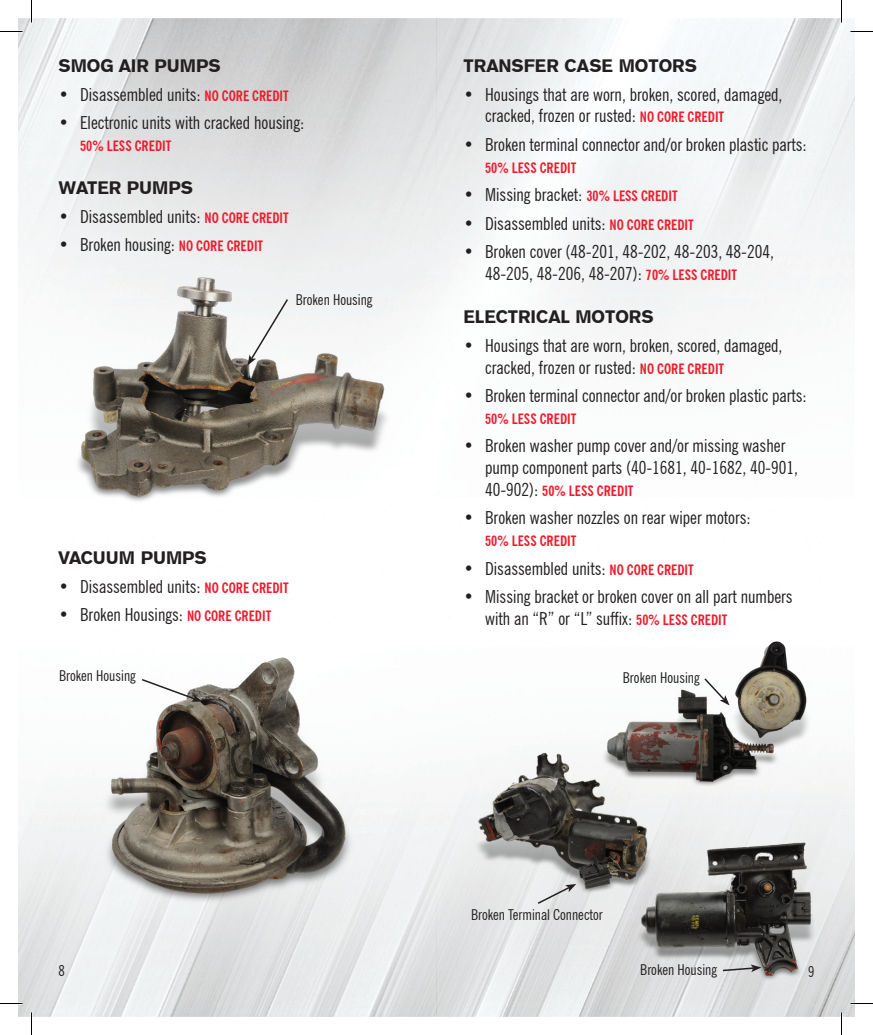
<style>
.page{position:relative;width:873px;height:1035px;background:#fff}
.page>*{position:absolute;margin:0;border:0;box-sizing:border-box;transform-origin:0 0}
.t1{font:condensed 18px/21.8px "News Gothic BT";color:#231f20}
.t2{font:18px "Gothic 725 BT Black A";color:#231f20}
.t3{font:condensed 15px "News Gothic BT";color:#231f20}
.t4{font:700 condensed 14.25px "News Gothic BT";color:#ee1b2c}
.s1{font-weight:700;font-size:14.25px;color:#ee1b2c}
.s2{font-weight:400;font-size:18px;color:#231f20}
</style>
<div class="page">
<img style="left:18px;top:18px;width:837px;height:999px">
<img style="left:102px;top:650px;width:253px;height:253px">
<svg style="left:140px;top:678px;width:62px;height:24px"></svg>
<img style="left:588px;top:638px;width:239px;height:149px">
<img style="left:467px;top:751px;width:201px;height:143px">
<img style="left:629px;top:841px;width:199px;height:140px">
<svg style="left:536px;top:884px;width:40px;height:21px"></svg>
<svg style="left:703px;top:677px;width:27px;height:28px"></svg>
<img style="left:65px;top:274px;width:340px;height:230px">
<svg style="left:247px;top:298px;width:42px;height:68px"></svg>
<svg style="left:721px;top:964px;width:40px;height:8px"></svg>
<svg style="left:0;top:31px;width:22px;height:1px"></svg>
<svg style="left:850px;top:31px;width:23px;height:1px"></svg>
<svg style="left:0;top:1003px;width:22px;height:1px"></svg>
<svg style="left:850px;top:1003px;width:23px;height:1px"></svg>
<svg style="left:31px;top:0;width:1px;height:22px"></svg>
<svg style="left:31px;top:1012px;width:1px;height:23px"></svg>
<svg style="left:841px;top:0;width:1px;height:22px"></svg>
<svg style="left:841px;top:1012px;width:1px;height:23px"></svg>
<p class="t2" style="left:58px;top:55px;width:164px">SMOG AIR PUMPS</p>
<p class="t1" style="left:58px;top:83px;width:232px">• Disassembled units: <span class="s1">NO CORE CREDIT</span></p>
<p class="t1" style="left:58px;top:112px;width:247px">• Electronic units with cracked housing:</p>
<p class="t4" style="left:80px;top:137px;width:93px">50% LESS CREDIT</p>
<p class="t2" style="left:58px;top:177px;width:136px">WATER PUMPS</p>
<p class="t1" style="left:58px;top:206px;width:232px">• Disassembled units: <span class="s1">NO CORE CREDIT</span></p>
<p class="t1" style="left:58px;top:234px;width:206px">• Broken housing: <span class="s1">NO CORE CREDIT</span></p>
<p class="t3" style="left:296px;top:290px;width:78px">Broken Housing</p>
<p class="t2" style="left:58px;top:547px;width:150px">VACUUM PUMPS</p>
<p class="t1" style="left:58px;top:575px;width:232px">• Disassembled units: <span class="s1">NO CORE CREDIT</span></p>
<p class="t1" style="left:58px;top:604px;width:214px">• Broken Housings: <span class="s1">NO CORE CREDIT</span></p>
<p class="t3" style="left:59px;top:667px;width:78px">Broken Housing</p>
<p class="t2" style="left:464px;top:55px;width:235px">TRANSFER CASE MOTORS</p>
<p class="t1" style="left:485px;top:83px;width:299px;text-indent:-22px">• Housings that are worn, broken, scored, damaged, cracked, frozen or rusted: <span class="s1">NO CORE CREDIT</span></p>
<p class="t1" style="left:463px;top:134px;width:345px">• Broken terminal connector and/or broken plastic parts:</p>
<p class="t4" style="left:485px;top:159px;width:93px">50% LESS CREDIT</p>
<p class="t1" style="left:463px;top:184px;width:216px">• Missing bracket: <span class="s1">30% LESS CREDIT</span></p>
<p class="t1" style="left:463px;top:212px;width:232px">• Disassembled units: <span class="s1">NO CORE CREDIT</span></p>
<p class="t1" style="left:485px;top:241px;width:290px;text-indent:-22px">• Broken cover (48-201, 48-202, 48-203, 48-204,<br>48-205, 48-206, 48-207): <span class="s1">70% LESS CREDIT</span></p>
<p class="t2" style="left:464px;top:306px;width:192px">ELECTRICAL MOTORS</p>
<p class="t1" style="left:485px;top:335px;width:299px;text-indent:-22px">• Housings that are worn, broken, scored, damaged, cracked, frozen or rusted: <span class="s1">NO CORE CREDIT</span></p>
<p class="t1" style="left:463px;top:385px;width:345px">• Broken terminal connector and/or broken plastic parts:</p>
<p class="t4" style="left:485px;top:410px;width:93px">50% LESS CREDIT</p>
<p class="t1" style="left:485px;top:435px;width:314px;text-indent:-22px">• Broken washer pump cover and/or missing washer pump component parts (40-1681, 40-1682, 40-901,</p>
<p class="t4" style="left:485px;top:482px;width:150px"><span class="s2">40-902):</span> 50% LESS CREDIT</p>
<p class="t1" style="left:464px;top:507px;width:289px">• Broken washer nozzles on rear wiper motors:</p>
<p class="t4" style="left:485px;top:532px;width:93px">50% LESS CREDIT</p>
<p class="t1" style="left:463px;top:557px;width:232px">• Disassembled units: <span class="s1">NO CORE CREDIT</span></p>
<p class="t1" style="left:485px;top:586px;width:309px;text-indent:-22px">• Missing bracket or broken cover on all part numbers with an “R” or “L” suffix: <span class="s1">50% LESS CREDIT</span></p>
<p class="t3" style="left:623px;top:668px;width:78px">Broken Housing</p>
<p class="t3" style="left:471px;top:905px;width:133px">Broken Terminal Connector</p>
<p class="t3" style="left:640px;top:961px;width:78px">Broken Housing</p>
<p class="t3" style="left:58px;top:962px;width:8px">8</p>
<p class="t3" style="left:808px;top:962px;width:8px">9</p>
</div>
